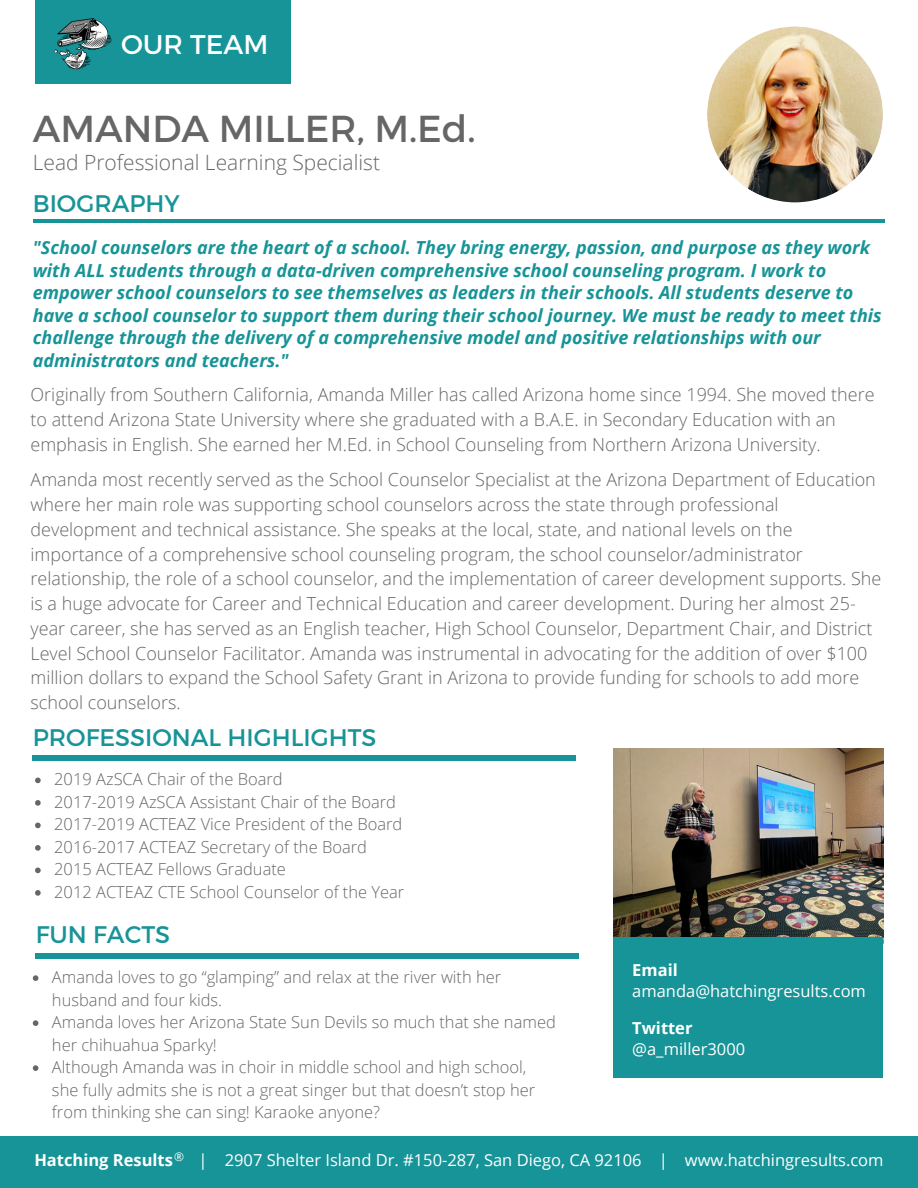
<style>
.page{position:relative;width:918px;height:1188px;background:#fff}
.page>*{position:absolute;margin:0;border:0;box-sizing:border-box;transform-origin:0 0}
.t1{font:37.5px "Montserrat";color:#666}
.t2{font:27px "Montserrat";color:#fff}
.t3{font:24px "Montserrat";color:#179498}
.t4{font:300 21px "Open Sans";color:#666}
.t5{font:300 18px/24.8px "Open Sans";color:#666}
.t6{font:italic 700 18px/22.5px "Open Sans";color:#179498}
.t7{font:300 16.5px/22.5px "Open Sans";color:#666}
.t8{font:16.5px "Open Sans";color:#fff}
.t9{font:700 16.5px "Open Sans";color:#fff}
.s1{font-weight:700}
</style>
<div class="page">
<div style="left:0;top:1136px;width:918px;height:52px;background:#179498"></div>
<hr style="left:33px;top:220px;width:852px;height:3px;background:#179498">
<div style="left:35px;top:0;width:256px;height:83px;background:#179498"></div>
<img style="left:54px;top:18px;width:58px;height:52px">
<img style="left:707px;top:27px;width:176px;height:175px;border-radius:50%">
<img style="left:613px;top:749px;width:270px;height:188px">
<div style="left:613px;top:937px;width:270px;height:140px;background:#179498"></div>
<svg style="left:33px;top:975px;width:5px;height:6px"></svg>
<svg style="left:33px;top:1020px;width:5px;height:6px"></svg>
<svg style="left:33px;top:1065px;width:5px;height:6px"></svg>
<svg style="left:35px;top:778px;width:6px;height:5px"></svg>
<svg style="left:35px;top:800px;width:6px;height:6px"></svg>
<svg style="left:35px;top:823px;width:6px;height:5px"></svg>
<svg style="left:35px;top:845px;width:6px;height:6px"></svg>
<svg style="left:35px;top:868px;width:6px;height:5px"></svg>
<svg style="left:35px;top:890px;width:6px;height:6px"></svg>
<div style="left:33px;top:756px;width:543px;height:5px;background:#179498"></div>
<div style="left:35px;top:953px;width:544px;height:6px;background:#179498"></div>
<h2 class="t2" style="left:121px;top:27px;width:149px">OUR TEAM</h2>
<h1 class="t1" style="left:33px;top:104px;width:444px">AMANDA MILLER, M.Ed.</h1>
<p class="t4" style="left:33px;top:147px;width:349px">Lead Professional Learning Specialist</p>
<h3 class="t3" style="left:33px;top:188px;width:149px">BIOGRAPHY</h3>
<p class="t6" style="left:33px;top:236px;width:850px">"School counselors are the heart of a school. They bring energy, passion, and purpose as they work with ALL students through a data-driven comprehensive school counseling program. I work to empower school counselors to see themselves as leaders in their schools. All students deserve to have a school counselor to support them during their school journey. We must be ready to meet this challenge through the delivery of a comprehensive model and positive relationships with our administrators and teachers."</p>
<p class="t5" style="left:31px;top:382px;width:846px">Originally from Southern California, Amanda Miller has called Arizona home since 1994. She moved there to attend Arizona State University where she graduated with a B.A.E. in Secondary Education with an emphasis in English. She earned her M.Ed. in School Counseling from Northern Arizona University.</p>
<p class="t5" style="left:31px;top:467px;width:852px">Amanda most recently served as the School Counselor Specialist at the Arizona Department of Education where her main role was supporting school counselors across the state through professional development and technical assistance. She speaks at the local, state, and national levels on the importance of a comprehensive school counseling program, the school counselor/administrator relationship, the role of a school counselor, and the implementation of career development supports. She is a huge advocate for Career and Technical Education and career development. During her almost 25- year career, she has served as an English teacher, High School Counselor, Department Chair, and District Level School Counselor Facilitator. Amanda was instrumental in advocating for the addition of over $100 million dollars to expand the School Safety Grant in Arizona to provide funding for schools to add more school counselors.</p>
<h3 class="t3" style="left:33px;top:722px;width:345px">PROFESSIONAL HIGHLIGHTS</h3>
<p class="t7" style="left:54px;top:768px;width:352px">2019 AzSCA Chair of the Board<br>2017-2019 AzSCA Assistant Chair of the Board 2017-2019 ACTEAZ Vice President of the Board 2016-2017 ACTEAZ Secretary of the Board 2015 ACTEAZ Fellows Graduate<br>2012 ACTEAZ CTE School Counselor of the Year</p>
<h3 class="t3" style="left:36px;top:919px;width:136px">FUN FACTS</h3>
<p class="t7" style="left:52px;top:966px;width:505px">Amanda loves to go “glamping” and relax at the river with her husband and four kids.<br>Amanda loves her Arizona State Sun Devils so much that she named her chihuahua Sparky!<br>Although Amanda was in choir in middle school and high school, she fully admits she is not a great singer but that doesn’t stop her from thinking she can sing! Karaoke anyone?</p>
<p class="t9" style="left:632px;top:958px;width:47px">Email</p>
<p class="t8" style="left:632px;top:980px;width:235px">amanda@hatchingresults.com</p>
<p class="t9" style="left:632px;top:1016px;width:62px">Twitter</p>
<p class="t8" style="left:632px;top:1038px;width:114px">@a_miller3000</p>
<p class="t8" style="left:34px;top:1148px;width:851px"><span class="s1">Hatching Results</span><sup>®</sup> | 2907 Shelter Island Dr. #150-287, San Diego, CA 92106 | www.hatchingresults.com</p>
</div>
